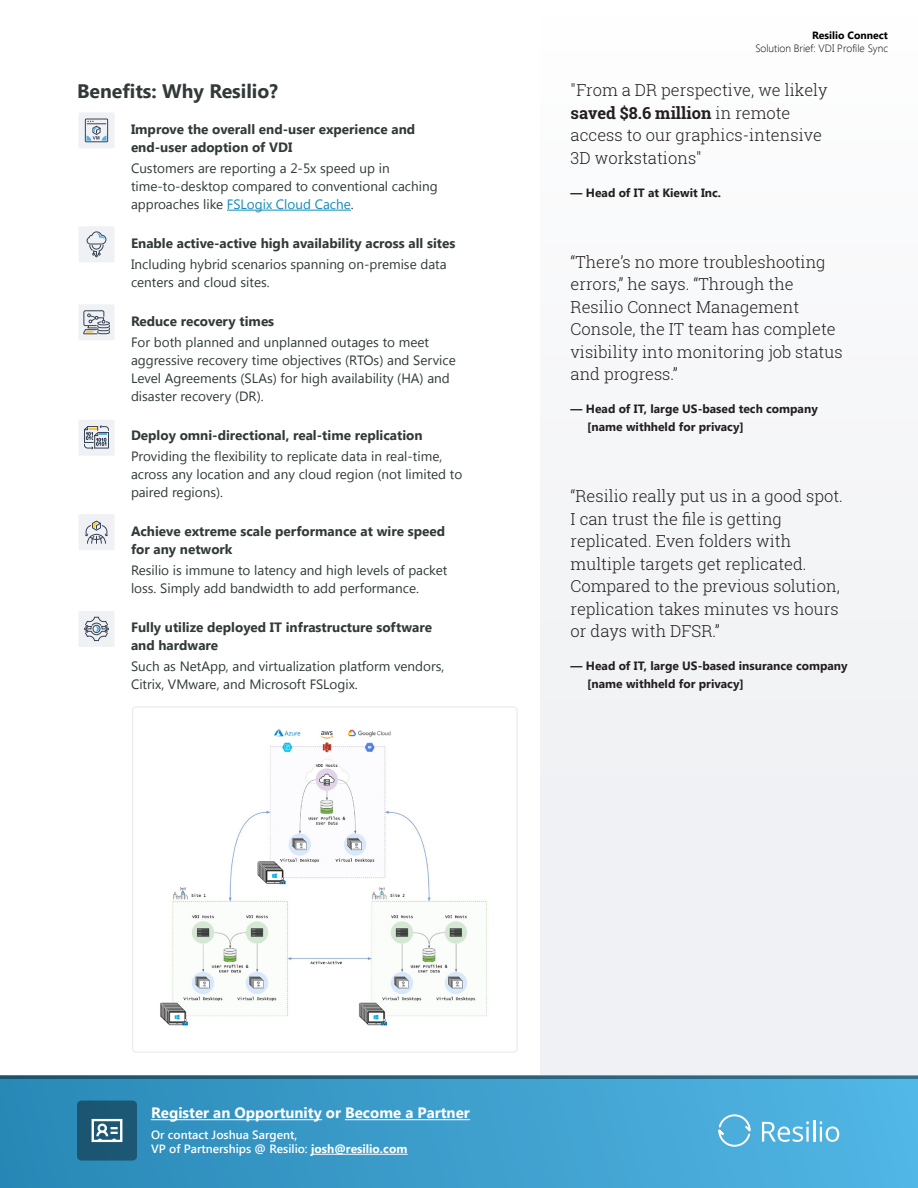
<style>
.page{position:relative;width:918px;height:1188px;background:#fff}
.page>*{position:absolute;margin:0;border:0;box-sizing:border-box;transform-origin:0 0}
.t1{font:700 19.5px "Segoe UI";color:#323939}
.t2{font:300 16.5px/22.5px "Roboto Slab";color:#231f20}
.t3{font:700 15px "Segoe UI";color:#fff}
.t4{font:13.5px/18px "Segoe UI";color:#313939}
.t5{font:700 13.5px/18px "Segoe UI";color:#313939}
.t6{font:700 12px/18px "Segoe UI";color:#231f20}
.t7{font:600 12px/14.4px "Segoe UI";color:#fff}
.t8{font:300 10.5px "Segoe UI";color:#000}
.t9{font:700 10.5px "Segoe UI";color:#000}
.s1{color:#0f8cbc}
.s2{font-weight:700}
</style>
<div class="page">
<div style="left:540px;top:0;width:378px;height:1188px;background:#f4f5f7"></div>
<hr style="left:227px;top:210px;width:124px;height:1px;background:#0f8cbc">
<div style="left:79px;top:112px;width:36px;height:36px;background:#f0f1f4;border-radius:2px"></div>
<div style="left:85px;top:119px;width:23px;height:23px;border:1px solid #354254"></div>
<svg style="left:87px;top:120px;width:19px;height:21px"></svg>
<div style="left:79px;top:611px;width:36px;height:36px;background:#f0f1f4;border-radius:2px"></div>
<svg style="left:84px;top:617px;width:25px;height:24px"></svg>
<div style="left:79px;top:304px;width:36px;height:36px;background:#f0f1f4;border-radius:2px"></div>
<svg style="left:83px;top:310px;width:27px;height:25px"></svg>
<div style="left:79px;top:420px;width:36px;height:36px;background:#f0f1f4;border-radius:2px"></div>
<svg style="left:84px;top:425px;width:25px;height:25px"></svg>
<div style="left:79px;top:514px;width:36px;height:36px;background:#f0f1f4;border-radius:2px"></div>
<svg style="left:85px;top:520px;width:23px;height:24px"></svg>
<div style="left:79px;top:226px;width:36px;height:36px;background:#f0f1f4;border-radius:2px"></div>
<svg style="left:87px;top:231px;width:19px;height:26px"></svg>
<div style="left:0;top:1076px;width:918px;height:112px;background:linear-gradient(to right,#2987b5,#52b6e5)"></div>
<hr style="left:151px;top:1119px;width:171px;height:1px;background:#fff">
<hr style="left:345px;top:1119px;width:125px;height:1px;background:#fff">
<hr style="left:311px;top:1154px;width:96px;height:1px;background:#fff">
<svg style="left:762px;top:1121px;width:47px;height:21px"></svg>
<hr style="left:813px;top:1121px;width:2px;height:21px;background:#fff">
<svg style="left:820px;top:1121px;width:19px;height:21px"></svg>
<svg style="left:717px;top:1113px;width:35px;height:35px"></svg>
<div style="left:77px;top:1101px;width:60px;height:60px;background:#1b5672;border-radius:4px"></div>
<img style="left:91px;top:1118px;width:32px;height:25px">
<hr style="left:0;top:1076px;width:918px;height:3px;background:#231f20">
<div style="left:132px;top:707px;width:385px;height:345px;border:1px solid #231f20;border-radius:3px"></div>
<img style="left:160px;top:729px;width:327px;height:297px">
<h1 class="t1" style="left:77px;top:77px;width:202px">Benefits: Why Resilio?</h1>
<p class="t5" style="left:131px;top:119px;width:286px">Improve the overall end-user experience and end-user adoption of VDI</p>
<p class="t4" style="left:131px;top:159px;width:308px">Customers are reporting a 2-5x speed up in time-to-desktop compared to conventional caching approaches like <span class="s1">FSLogix Cloud Cache</span>.</p>
<p class="t5" style="left:131px;top:233px;width:326px">Enable active-active high availability across all sites</p>
<p class="t4" style="left:131px;top:255px;width:317px">Including hybrid scenarios spanning on-premise data centers and cloud sites.</p>
<p class="t5" style="left:131px;top:311px;width:145px">Reduce recovery times</p>
<p class="t4" style="left:131px;top:333px;width:326px">For both planned and unplanned outages to meet aggressive recovery time objectives (RTOs) and Service Level Agreements (SLAs) for high availability (HA) and disaster recovery (DR).</p>
<p class="t5" style="left:131px;top:425px;width:293px">Deploy omni-directional, real-time replication</p>
<p class="t4" style="left:131px;top:447px;width:333px">Providing the flexibility to replicate data in real-time, across any location and any cloud region (not limited to paired regions).</p>
<p class="t5" style="left:131px;top:521px;width:316px">Achieve extreme scale performance at wire speed for any network</p>
<p class="t4" style="left:131px;top:561px;width:318px">Resilio is immune to latency and high levels of packet loss. Simply add bandwidth to add performance.</p>
<p class="t5" style="left:131px;top:617px;width:302px">Fully utilize deployed IT infrastructure software and hardware</p>
<p class="t4" style="left:131px;top:657px;width:315px">Such as NetApp, and virtualization platform vendors,<br>Citrix, VMware, and Microsoft FSLogix.</p>
<p class="t9" style="left:812px;top:28px;width:77px">Resilio Connect</p>
<p class="t8" style="left:755px;top:41px;width:134px">Solution Brief: VDI Profile Sync</p>
<p class="t2" style="left:571px;top:78px;width:258px">"From a DR perspective, we likely <span class="s2">saved $8.6 million</span> in remote access to our graphics-intensive<br>3D workstations"</p>
<p class="t6" style="left:571px;top:183px;width:152px">— Head of IT at Kiewit Inc.</p>
<p class="t2" style="left:571px;top:250px;width:274px">“There’s no more troubleshooting errors,” he says. “Through the<br>Resilio Connect Management<br>Console, the IT team has complete visibility into monitoring job status and progress.”</p>
<p class="t6" style="left:587px;top:399px;width:232px;text-indent:-16px">— Head of IT, large US-based tech company [name withheld for privacy]</p>
<p class="t2" style="left:571px;top:485px;width:274px">“Resilio really put us in a good spot.<br>I can trust the file is getting replicated. Even folders with multiple targets get replicated.<br>Compared to the previous solution, replication takes minutes vs hours or days with DFSR.”</p>
<p class="t6" style="left:587px;top:656px;width:262px;text-indent:-16px">— Head of IT, large US-based insurance company [name withheld for privacy]</p>
<p class="t3" style="left:151px;top:1102px;width:320px">Register an Opportunity or Become a Partner</p>
<p class="t7" style="left:151px;top:1127px;width:258px">Or contact Joshua Sargent,<br>VP of Partnerships @ Resilio: <span class="s2">josh@resilio.com</span></p>
</div>
